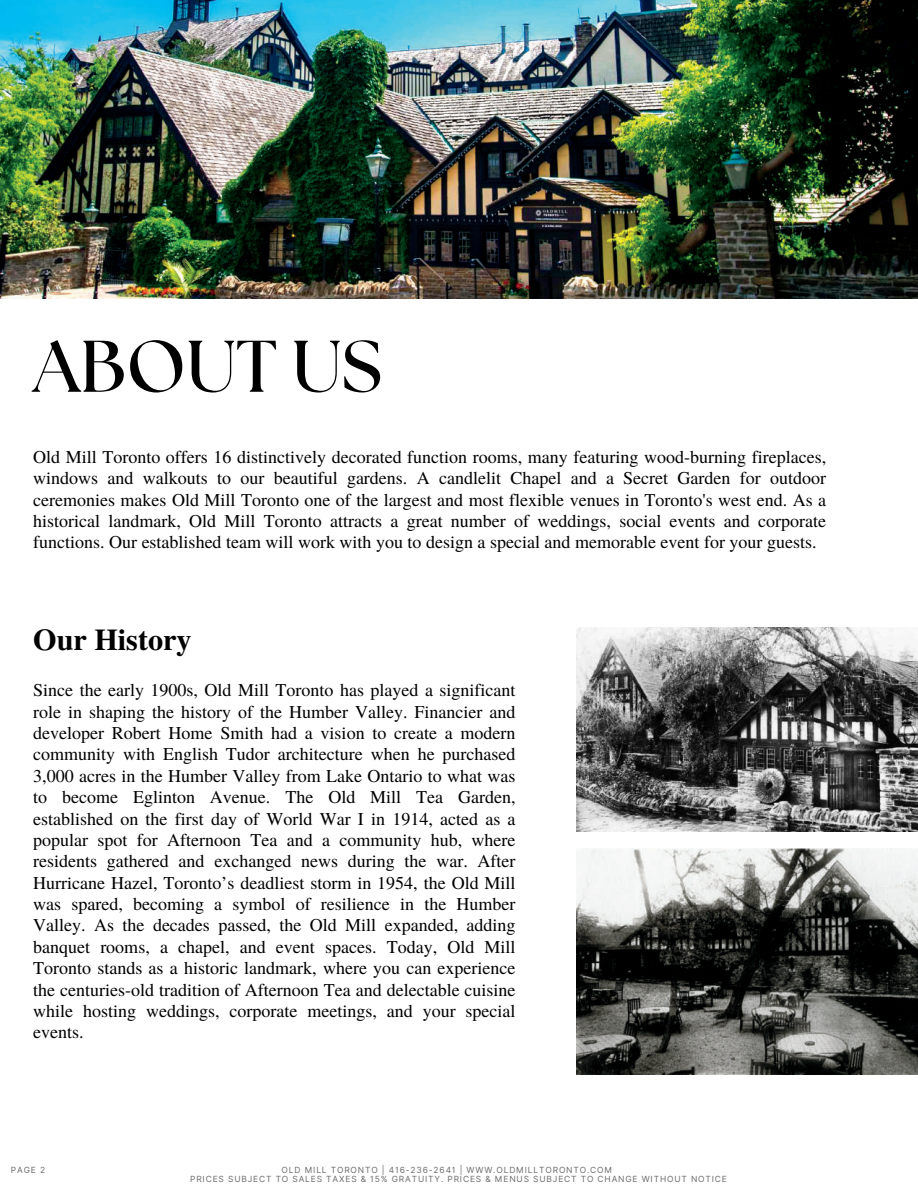
<style>
.page{position:relative;width:918px;height:1188px;background:#fff}
.page>*{position:absolute;margin:0;border:0;box-sizing:border-box;transform-origin:0 0}
.t1{font:700 72.9px "The Seasons";color:#000}
.t2{font:700 30.15px "Te X Gyre Termes";color:#000}
.t3{font:18px/21.3px "Te X Gyre Termes";color:#000;text-align:justify}
.t4{font:8.4px "Inter";letter-spacing:.1em;color:#6a6a6a}
</style>
<div class="page">
<img style="left:0;top:0;width:918px;height:299px">
<img style="left:577px;top:628px;width:341px;height:204px">
<img style="left:577px;top:848px;width:341px;height:226px">
<h1 class="t1" style="left:33px;top:333px;width:350px">ABOUT US</h1>
<p class="t3" style="left:33px;top:445px;width:795px">Old Mill Toronto offers 16 distinctively decorated function rooms, many featuring wood-burning fireplaces, windows and walkouts to our beautiful gardens. A candlelit Chapel and a Secret Garden for outdoor ceremonies makes Old Mill Toronto one of the largest and most flexible venues in Toronto's west end. As a historical landmark, Old Mill Toronto attracts a great number of weddings, social events and corporate functions. Our established team will work with you to design a special and memorable event for your guests.</p>
<h2 class="t2" style="left:33px;top:616px;width:160px">Our History</h2>
<p class="t3" style="left:33px;top:679px;width:484px">Since the early 1900s, Old Mill Toronto has played a significant role in shaping the history of the Humber Valley. Financier and developer Robert Home Smith had a vision to create a modern community with English Tudor architecture when he purchased 3,000 acres in the Humber Valley from Lake Ontario to what was to become Eglinton Avenue. The Old Mill Tea Garden, established on the first day of World War I in 1914, acted as a popular spot for Afternoon Tea and a community hub, where residents gathered and exchanged news during the war. After Hurricane Hazel, Toronto’s deadliest storm in 1954, the Old Mill was spared, becoming a symbol of resilience in the Humber Valley. As the decades passed, the Old Mill expanded, adding banquet rooms, a chapel, and event spaces. Today, Old Mill Toronto stands as a historic landmark, where you can experience the centuries-old tradition of Afternoon Tea and delectable cuisine while hosting weddings, corporate meetings, and your special events.</p>
<p class="t4" style="left:11px;top:1165px;width:36px">PAGE 2</p>
<p class="t4" style="left:282px;top:1165px;width:332px">OLD MILL TORONTO | 416-236-2641 | WWW.OLDMILLTORONTO.COM</p>
<p class="t4" style="left:190px;top:1174px;width:538px">PRICES SUBJECT TO SALES TAXES &amp; 15% GRATUITY. PRICES &amp; MENUS SUBJECT TO CHANGE WITHOUT NOTICE</p>
</div>
